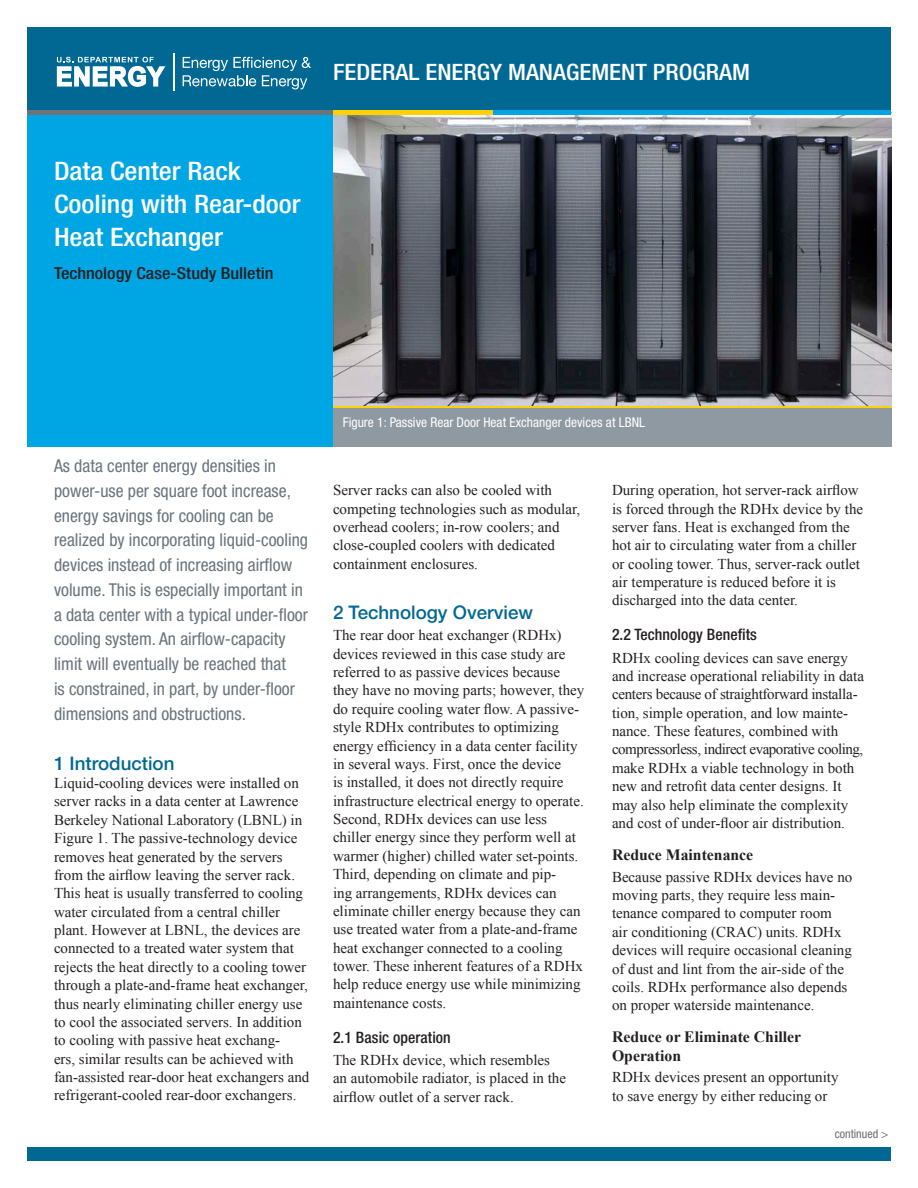
<style>
.page{position:relative;width:918px;height:1188px;background:#fff}
.page>*{position:absolute;margin:0;border:0;box-sizing:border-box;transform-origin:0 0}
.fact_sheet_title{font:500 condensed 25.5px/33px "Helvetica Neue LT Std";color:#fff;scale:1.1 1}
.program_name{font:500 condensed 22.65px "Helvetica Neue LT Std";color:#fff;scale:1.1 1}
.subhead_1{font:500 18.75px "Helvetica Neue LT Std";color:#006893}
.intro_statement{font:condensed 17.7px/24.8px "Helvetica Neue LT Std";color:#6a747b}
.fact_sheet_title-2{font:500 condensed 16.5px "Helvetica Neue LT Std";color:#231f20;scale:1.1 1}
.subhead_3{font:700 15.75px/18.5px "Times New Roman";color:#231f20}
.subhead_2{font:500 condensed 15.75px "Helvetica Neue LT Std";letter-spacing:.005em;color:#231f20}
.body_text{font:15px/18.5px "Times New Roman";color:#231f20}
.caption_reverse{font:condensed 13.5px "Helvetica Neue LT Std";color:#fff}
.continued{font:condensed 12px "Helvetica Neue LT Std";color:#6c6d70}
</style>
<div class="page">
<div style="left:27px;top:114px;width:306px;height:333px;background:#00a5e3"></div>
<img style="left:333px;top:115px;width:558px;height:292px">
<hr style="left:333px;top:407px;width:558px;height:2px;background:#fed105">
<div style="left:333px;top:408px;width:558px;height:39px;background:#8f99a1"></div>
<div style="left:27px;top:1148px;width:864px;height:13px;background:#006893"></div>
<div style="left:27px;top:27px;width:864px;height:84px;background:#006893"></div>
<div style="left:27px;top:110px;width:310px;height:5px;background:#6a747b"></div>
<div style="left:333px;top:110px;width:161px;height:5px;background:#fed105"></div>
<div style="left:494px;top:110px;width:397px;height:5px;background:#00a5e3"></div>
<svg style="left:57px;top:57px;width:108px;height:30px"></svg>
<hr style="left:173px;top:53px;width:1px;height:37px;background:#fff">
<svg style="left:183px;top:57px;width:128px;height:32px"></svg>
<p class="fact_sheet_title" style="left:54px;top:154px;width:226px">Data Center Rack<br>Cooling with Rear-door<br>Heat Exchanger</p>
<p class="fact_sheet_title-2" style="left:54px;top:264px;width:201px">Technology Case-Study Bulletin</p>
<p class="program_name" style="left:333px;top:58px;width:381px">FEDERAL ENERGY MANAGEMENT PROGRAM</p>
<p class="intro_statement" style="left:54px;top:453px;width:256px">As data center energy densities in power-use per square foot increase, energy savings for cooling can be realized by incorporating liquid-cooling devices instead of increasing airflow volume. This is especially important in a data center with a typical under-floor cooling system. An airflow-capacity limit will eventually be reached that<br>is constrained, in part, by under-floor dimensions and obstructions.</p>
<p class="subhead_1" style="left:54px;top:752px;width:122px">1 Introduction</p>
<p class="body_text" style="left:54px;top:774px;width:257px">Liquid-cooling devices were installed on server racks in a data center at Lawrence Berkeley National Laboratory (LBNL) in Figure 1. The passive-technology device removes heat generated by the servers from the airflow leaving the server rack.<br>This heat is usually transferred to cooling water circulated from a central chiller plant. However at LBNL, the devices are connected to a treated water system that rejects the heat directly to a cooling tower through a plate-and-frame heat exchanger, thus nearly eliminating chiller energy use to cool the associated servers. In addition to cooling with passive heat exchang-<br>ers, similar results can be achieved with fan-assisted rear-door heat exchangers and refrigerant-cooled rear-door exchangers.</p>
<p class="caption_reverse" style="left:343px;top:415px;width:304px">Figure 1: Passive Rear Door Heat Exchanger devices at LBNL</p>
<p class="body_text" style="left:333px;top:481px;width:249px">Server racks can also be cooled with competing technologies such as modular, overhead coolers; in-row coolers; and close-coupled coolers with dedicated containment enclosures.</p>
<p class="subhead_1" style="left:333px;top:601px;width:202px">2 Technology Overview</p>
<p class="body_text" style="left:333px;top:626px;width:253px">The rear door heat exchanger (RDHx) devices reviewed in this case study are referred to as passive devices because they have no moving parts; however, they do require cooling water flow. A passive&shy;style RDHx contributes to optimizing energy efficiency in a data center facility in several ways. First, once the device<br>is installed, it does not directly require infrastructure electrical energy to operate.<br>Second, RDHx devices can use less chiller energy since they perform well at warmer (higher) chilled water set-points.<br>Third, depending on climate and pip-<br>ing arrangements, RDHx devices can eliminate chiller energy because they can use treated water from a plate-and-frame heat exchanger connected to a cooling tower. These inherent features of a RDHx help reduce energy use while minimizing maintenance costs.</p>
<p class="subhead_2" style="left:333px;top:1028px;width:119px">2.1 Basic operation</p>
<p class="body_text" style="left:333px;top:1051px;width:235px">The RDHx device, which resembles an automobile radiator, is placed in the airflow outlet of a server rack.</p>
<p class="body_text" style="left:612px;top:481px;width:253px">During operation, hot server-rack airflow is forced through the RDHx device by the server fans. Heat is exchanged from the hot air to circulating water from a chiller or cooling tower. Thus, server-rack outlet air temperature is reduced before it is discharged into the data center.</p>
<p class="subhead_2" style="left:612px;top:625px;width:146px">2.2 Technology Benefits</p>
<p class="body_text" style="left:612px;top:648px;width:254px">RDHx cooling devices can save energy and increase operational reliability in data centers because of straightforward installa&shy;tion, simple operation, and low mainte&shy;nance. These features, combined with compressorless, indirect evaporative cooling, make RDHx a viable technology in both new and retrofit data center designs. It may also help eliminate the complexity and cost of under-floor air distribution.</p>
<p class="subhead_3" style="left:612px;top:845px;width:143px">Reduce Maintenance</p>
<p class="body_text" style="left:612px;top:867px;width:242px">Because passive RDHx devices have no moving parts, they require less main&shy;tenance compared to computer room<br>air conditioning (CRAC) units. RDHx devices will require occasional cleaning of dust and lint from the air-side of the coils. RDHx performance also depends on proper waterside maintenance.</p>
<p class="subhead_3" style="left:612px;top:1027px;width:191px">Reduce or Eliminate Chiller<br>Operation</p>
<p class="body_text" style="left:612px;top:1068px;width:228px">RDHx devices present an opportunity to save energy by either reducing or</p>
<p class="continued" style="left:835px;top:1127px;width:55px">continued &gt;</p>
</div>
